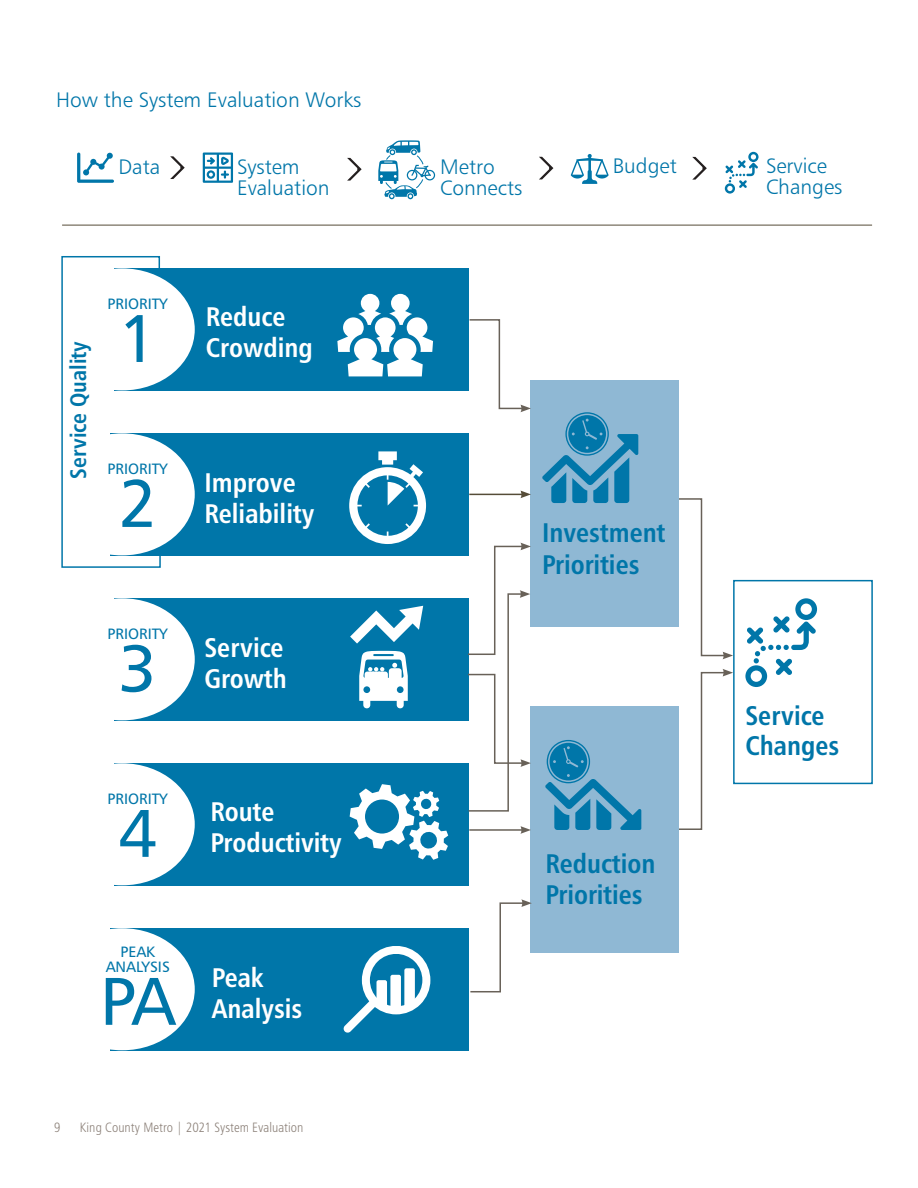
<style>
.page{position:relative;width:918px;height:1188px;background:#fff}
.page>*{position:absolute;margin:0;border:0;box-sizing:border-box;transform-origin:0 0}
.t1{font:67.5px "Humanist 777 BT Roman B";color:#0076a9}
.t2{font:27px/31.5px "Humanist 777 BT Bold Condensed B";color:#fff}
.t3{font:27px/31.5px "Humanist 777 BT Bold Condensed B";color:#0076a9}
.t4{font:22.5px "Humanist 777 BT Bold Condensed B";color:#0076a9}
.t5{font:21px/21px "Humanist 777 BT Light B";color:#0076a9}
.t6{font:15px/15px "Humanist 777 BT Roman B";color:#0076a9;text-align:center}
.t7{font:13.5px "Humanist 777 BT Light Condensed B";letter-spacing:.005em;color:#8c8179}
</style>
<div class="page">
<svg style="left:670px;top:498px;width:63px;height:161px"></svg>
<svg style="left:670px;top:669px;width:63px;height:161px"></svg>
<div style="left:114px;top:268px;width:355px;height:122px;background:#0076a9"></div>
<svg style="left:337px;top:294px;width:96px;height:82px"></svg>
<svg style="left:77px;top:153px;width:37px;height:30px"></svg>
<svg style="left:170px;top:156px;width:15px;height:23px"></svg>
<svg style="left:203px;top:153px;width:30px;height:30px"></svg>
<svg style="left:347px;top:158px;width:15px;height:23px"></svg>
<svg style="left:571px;top:154px;width:38px;height:30px"></svg>
<svg style="left:539px;top:157px;width:14px;height:22px"></svg>
<svg style="left:692px;top:157px;width:15px;height:23px"></svg>
<svg style="left:725px;top:152px;width:34px;height:42px"></svg>
<hr style="left:62px;top:225px;width:810px;height:1px;background:#564c38">
<div style="left:111px;top:433px;width:358px;height:122px;background:#0076a9"></div>
<div style="left:114px;top:598px;width:355px;height:122px;background:#0076a9"></div>
<div style="left:114px;top:763px;width:355px;height:122px;background:#0076a9"></div>
<div style="left:111px;top:928px;width:358px;height:122px;background:#0076a9"></div>
<div style="left:733px;top:580px;width:140px;height:204px;border:2px solid #0076a9"></div>
<svg style="left:359px;top:651px;width:49px;height:58px"></svg>
<svg style="left:350px;top:606px;width:73px;height:38px"></svg>
<div style="left:50px;top:268px;width:145px;height:122px;background:#fff;border-radius:50%"></div>
<div style="left:50px;top:433px;width:145px;height:122px;background:#fff;border-radius:50%"></div>
<div style="left:50px;top:598px;width:145px;height:122px;background:#fff;border-radius:50%"></div>
<div style="left:50px;top:763px;width:145px;height:122px;background:#fff;border-radius:50%"></div>
<div style="left:50px;top:928px;width:145px;height:122px;background:#fff;border-radius:50%"></div>
<svg style="left:745px;top:598px;width:72px;height:89px"></svg>
<svg style="left:350px;top:784px;width:98px;height:76px"></svg>
<svg style="left:344px;top:946px;width:86px;height:87px"></svg>
<div style="left:377px;top:980px;width:10px;height:27px;background:#fff;border-radius:2px"></div>
<div style="left:390px;top:975px;width:11px;height:34px;background:#fff;border-radius:2px"></div>
<div style="left:404px;top:968px;width:11px;height:40px;background:#fff;border-radius:2px"></div>
<div style="left:530px;top:380px;width:149px;height:246px;background:#8fb8d4"></div>
<div style="left:530px;top:707px;width:149px;height:246px;background:#8fb8d4"></div>
<hr style="left:469px;top:494px;width:54px;height:1px;background:#564c38">
<svg style="left:520px;top:491px;width:11px;height:7px"></svg>
<hr style="left:469px;top:829px;width:54px;height:2px;background:#686158">
<svg style="left:520px;top:826px;width:11px;height:8px"></svg>
<svg style="left:349px;top:451px;width:77px;height:93px"></svg>
<svg style="left:468px;top:319px;width:63px;height:93px"></svg>
<svg style="left:470px;top:899px;width:62px;height:94px"></svg>
<svg style="left:466px;top:543px;width:65px;height:269px"></svg>
<div style="left:425px;top:170px;width:10px;height:10px;border:1px solid #0076a9;border-radius:50%"></div>
<svg style="left:378px;top:140px;width:54px;height:59px"></svg>
<svg style="left:542px;top:412px;width:96px;height:91px"></svg>
<svg style="left:545px;top:740px;width:96px;height:90px"></svg>
<svg style="left:61px;top:256px;width:101px;height:312px"></svg>
<p class="t5" style="left:56px;top:89px;width:307px">How the System Evaluation Works</p>
<p class="t5" style="left:118px;top:156px;width:43px">Data</p>
<p class="t5" style="left:237px;top:156px;width:94px">System<br>Evaluation</p>
<p class="t5" style="left:440px;top:156px;width:84px">Metro<br>Connects</p>
<p class="t5" style="left:613px;top:155px;width:65px">Budget</p>
<p class="t5" style="left:766px;top:155px;width:78px">Service<br>Changes</p>
<p class="t4" style="left:64px;top:479px;width:139px;rotate:-90deg">Service Quality</p>
<p class="t6" style="left:108px;top:296px;width:62px">PRIORITY</p>
<h1 class="t1" style="left:118px;top:296px;width:40px">1</h1>
<p class="t2" style="left:206px;top:300px;width:109px">Reduce<br>Crowding</p>
<p class="t6" style="left:108px;top:461px;width:62px">PRIORITY</p>
<h1 class="t1" style="left:118px;top:461px;width:40px">2</h1>
<p class="t2" style="left:204px;top:466px;width:111px">Improve<br>Reliability</p>
<p class="t6" style="left:108px;top:626px;width:62px">PRIORITY</p>
<h1 class="t1" style="left:118px;top:626px;width:40px">3</h1>
<p class="t2" style="left:204px;top:631px;width:84px">Service<br>Growth</p>
<p class="t6" style="left:108px;top:791px;width:62px">PRIORITY</p>
<h1 class="t1" style="left:118px;top:791px;width:40px">4</h1>
<p class="t2" style="left:210px;top:795px;width:133px">Route<br>Productivity</p>
<p class="t6" style="left:106px;top:944px;width:66px">PEAK<br>ANALYSIS</p>
<h1 class="t1" style="left:100px;top:959px;width:77px">PA</h1>
<p class="t2" style="left:212px;top:961px;width:92px">Peak<br>Analysis</p>
<p class="t3" style="left:542px;top:517px;width:125px">Investment<br>Priorities</p>
<p class="t3" style="left:545px;top:847px;width:112px">Reduction<br>Priorities</p>
<p class="t3" style="left:745px;top:700px;width:96px;line-height:30px">Service<br>Changes</p>
<p class="t7" style="left:54px;top:1119px;width:8px">9</p>
<p class="t7" style="left:80px;top:1119px;width:225px">King County Metro | 2021 System Evaluation</p>
</div>
